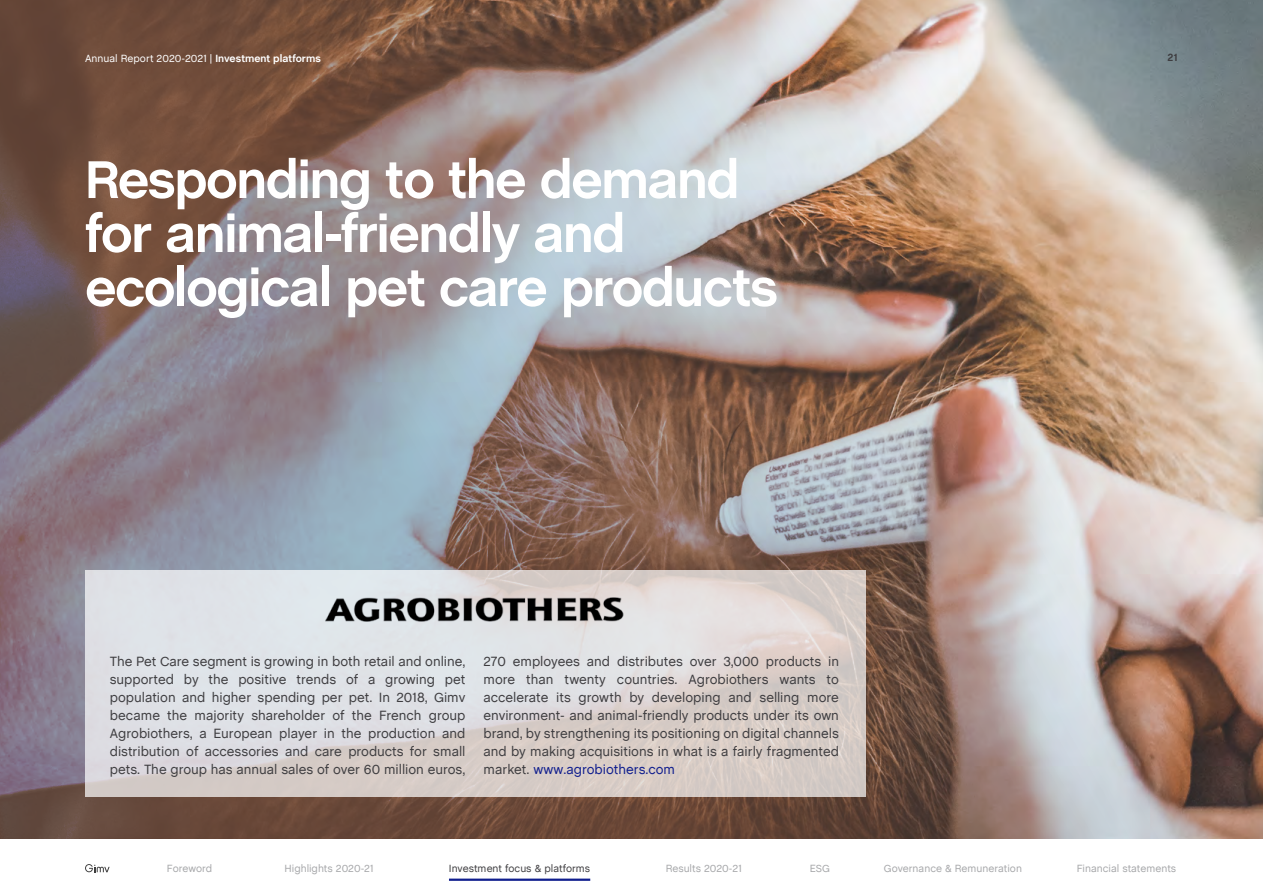
<style>
.page{position:relative;width:1263px;height:893px;background:#fff}
.page>*{position:absolute;margin:0;border:0;box-sizing:border-box;transform-origin:0 0}
.t1{font:700 54px/54px "Chalet";letter-spacing:-.03em;color:#fff}
.t2{font:13.5px/18px "Chalet";color:#3e3d40;text-align:justify}
.t3{font:10.5px "Chalet";color:#a7a8aa}
.t4{font:10.5px "Chalet";color:#fff}
.t5{font:10.5px "Chalet";color:#3e3d40}
.t6{font:700 10.5px "Chalet";color:#3e3d40}
.s1{font-weight:700}
.s2{color:#101e8e}
</style>
<div class="page">
<img style="left:0;top:0;width:1263px;height:839px">
<svg style="left:85px;top:570px;width:780px;height:227px;background:#dbd8d8"></svg>
<img style="left:321px;top:584px;width:305px;height:42px">
<svg style="left:85px;top:864px;width:25px;height:8px"></svg>
<hr style="left:449px;top:879px;width:141px;height:2px;background:#101e8e">
<p class="t4" style="left:85px;top:50px;width:237px">Annual Report 2020-2021 | <span class="s1">Investment platforms</span></p>
<p class="t6" style="left:1167px;top:52px;width:12px">21</p>
<h1 class="t1" style="left:85px;top:156px;width:695px">Responding to the demand for animal-friendly and ecological pet care products</h1>
<p class="t2" style="left:110px;top:651px;width:357px">The Pet Care segment is growing in both retail and online, supported by the positive trends of a growing pet population and higher spending per pet. In 2018, Gimv became the majority shareholder of the French group Agrobiothers, a European player in the production and distribution of accessories and care products for small pets. The group has annual sales of over 60 million euros,</p>
<p class="t2" style="left:483px;top:651px;width:357px">270 employees and distributes over 3,000 products in more than twenty countries. Agrobiothers wants to accelerate its growth by developing and selling more environment- and animal-friendly products under its own brand, by strengthening its positioning on digital channels and by making acquisitions in what is a fairly fragmented market. <span class="s2">www.agrobiothers.com</span></p>
<p class="t3" style="left:167px;top:860px;width:47px">Foreword</p>
<p class="t3" style="left:285px;top:860px;width:91px">Highlights 2020-21</p>
<p class="t5" style="left:449px;top:860px;width:143px">Investment focus &amp; platforms</p>
<p class="t3" style="left:666px;top:860px;width:78px">Results 2020-21</p>
<p class="t3" style="left:810px;top:860px;width:21px">ESG</p>
<p class="t3" style="left:884px;top:860px;width:140px">Governance &amp; Remuneration</p>
<p class="t3" style="left:1077px;top:860px;width:101px">Financial statements</p>
</div>
